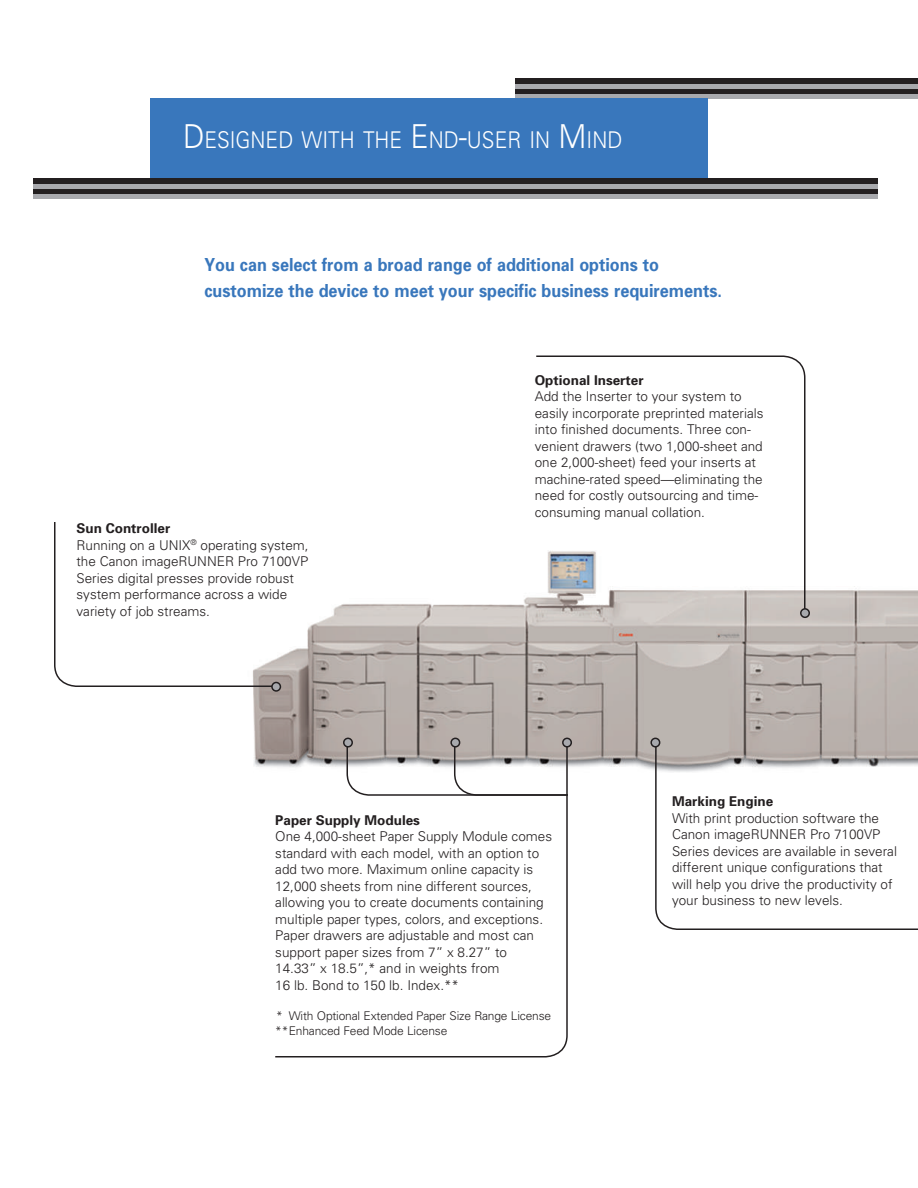
<style>
.page{position:relative;width:918px;height:1188px;background:#fff}
.page>*{position:absolute;margin:0;border:0;box-sizing:border-box;transform-origin:0 0}
.t1{font:300 23.1px "Univers";color:#fff;scale:.9 1}
.t2{font:700 18px/25.5px "Univers";color:#3977bc;scale:.9 1}
.t3{font:300 13.5px/16.5px "Univers";color:#231f20}
.t4{font:700 13.5px "Univers";color:#231f20}
.t5{font:300 12px/15px "Univers";letter-spacing:-.015em;color:#231f20}
.s1{font-size:33px}
.s2{font-weight:700}
</style>
<div class="page">
<img style="left:253px;top:586px;width:665px;height:184px">
<svg style="left:54px;top:522px;width:224px;height:166px"></svg>
<svg style="left:535px;top:355px;width:271px;height:260px"></svg>
<svg style="left:274px;top:740px;width:294px;height:318px"></svg>
<svg style="left:654px;top:740px;width:264px;height:190px"></svg>
<svg style="left:346px;top:740px;width:223px;height:56px"></svg>
<div style="left:515px;top:93px;width:403px;height:6px;background:#a8a9ad"></div>
<div style="left:515px;top:88px;width:403px;height:5px;background:#231f20"></div>
<div style="left:515px;top:83px;width:403px;height:5px;background:#a8a9ad"></div>
<div style="left:515px;top:78px;width:403px;height:5px;background:#231f20"></div>
<div style="left:151px;top:98px;width:557px;height:80px;background:#3977bc"></div>
<div style="left:34px;top:194px;width:844px;height:5px;background:#a8a9ad"></div>
<div style="left:34px;top:188px;width:844px;height:6px;background:#231f20"></div>
<div style="left:34px;top:183px;width:844px;height:5px;background:#a8a9ad"></div>
<div style="left:34px;top:178px;width:844px;height:5px;background:#231f20"></div>
<div style="left:272px;top:682px;width:8px;height:9px;background:#a8a9ad;border-radius:50%"></div>
<div style="left:271px;top:682px;width:10px;height:10px;border:2px solid #231f20;border-radius:50%"></div>
<div style="left:344px;top:738px;width:8px;height:9px;background:#a8a9ad;border-radius:50%"></div>
<div style="left:343px;top:738px;width:10px;height:10px;border:2px solid #231f20;border-radius:50%"></div>
<div style="left:451px;top:738px;width:9px;height:9px;background:#a8a9ad;border-radius:50%"></div>
<div style="left:450px;top:738px;width:10px;height:10px;border:2px solid #231f20;border-radius:50%"></div>
<div style="left:563px;top:738px;width:8px;height:9px;background:#a8a9ad;border-radius:50%"></div>
<div style="left:562px;top:738px;width:10px;height:10px;border:2px solid #231f20;border-radius:50%"></div>
<div style="left:651px;top:738px;width:9px;height:9px;background:#a8a9ad;border-radius:50%"></div>
<div style="left:650px;top:738px;width:10px;height:10px;border:2px solid #231f20;border-radius:50%"></div>
<div style="left:801px;top:609px;width:8px;height:8px;background:#a8a9ad;border-radius:50%"></div>
<div style="left:800px;top:608px;width:10px;height:10px;border:2px solid #231f20;border-radius:50%"></div>
<h1 class="t1" style="left:183px;top:126px;width:490px"><span class="s1">D</span>ESIGNED WITH THE <span class="s1">E</span>ND<span class="s1">-</span>USER IN <span class="s1">M</span> IND</h1>
<h2 class="t2" style="left:204px;top:251px;width:577px">You can select from a broad range of additional options to customize the device to meet your specific business requirements.</h2>
<p class="t3" style="left:76px;top:520px;width:234px"><span class="s2">Sun Controller<br></span>Running on a UNIX<sup>®</sup> operating system, the Canon imageRUNNER Pro 7100VP<br>Series digital presses provide robust system performance across a wide variety of job streams.</p>
<p class="t4" style="left:535px;top:371px;width:110px">Optional Inserter</p>
<p class="t3" style="left:535px;top:388px;width:230px">Add the Inserter to your system to easily incorporate preprinted materials into finished documents. Three con&shy;venient drawers (two 1,000-sheet and one 2,000-sheet) feed your inserts at machine-rated speed—eliminating the need for costly outsourcing and time&shy;consuming manual collation.</p>
<p class="t4" style="left:275px;top:811px;width:146px">Paper Supply Modules</p>
<p class="t3" style="left:275px;top:828px;width:278px">One 4,000-sheet Paper Supply Module comes standard with each model, with an option to add two more. Maximum online capacity is 12,000 sheets from nine different sources, allowing you to create documents containing multiple paper types, colors, and exceptions.<br>Paper drawers are adjustable and most can support paper sizes from 7” x 8.27” to<br>14.33” x 18.5”,* and in weights from<br>16 lb. Bond to 150 lb. Index.**</p>
<p class="t5" style="left:275px;top:1008px;width:277px">* With Optional Extended Paper Size Range License **Enhanced Feed Mode License</p>
<p class="t4" style="left:672px;top:793px;width:103px">Marking Engine</p>
<p class="t3" style="left:672px;top:809px;width:227px">With print production software the Canon imageRUNNER Pro 7100VP Series devices are available in several different unique configurations that will help you drive the productivity of your business to new levels.</p>
</div>
